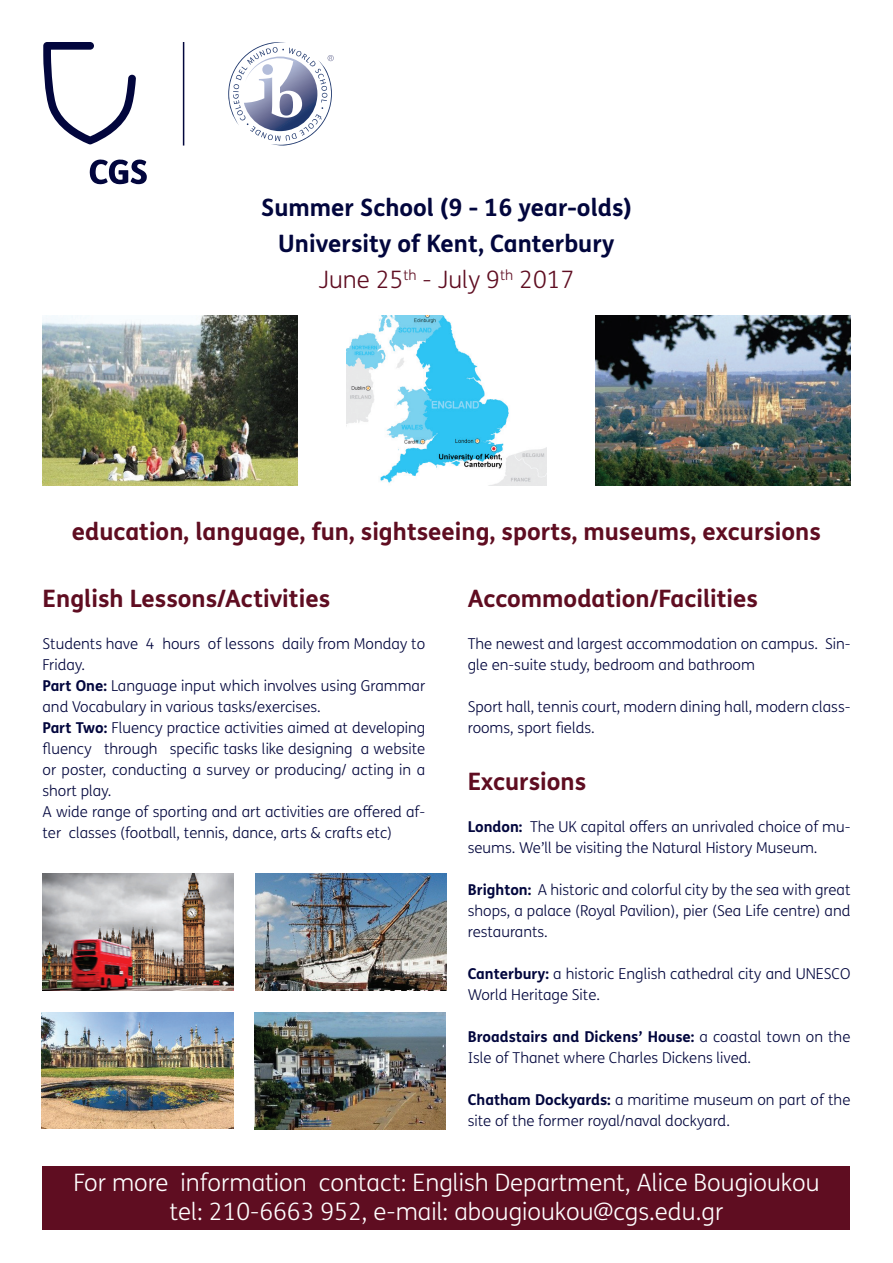
<style>
.page{position:relative;width:893px;height:1263px;background:#fff}
.page>*{position:absolute;margin:0;border:0;box-sizing:border-box;transform-origin:0 0}
.t1{font:700 24px "FS Me Pro";color:#5f0d21}
.t2{font:300 24px/28.8px "FS Me Pro";color:#fff;text-align:center}
.t3{font:700 24px/36px "FS Me Pro";color:#02063d;text-align:center}
.t4{font:300 15px/21px "FS Me Pro";color:#02063d}
.s1{font-weight:300;color:#5f0d21}
.s2{font-weight:700}
</style>
<div class="page">
<div style="left:43px;top:1166px;width:807px;height:63px;background:#5f0d21"></div>
<svg style="left:228px;top:42px;width:106px;height:104px"></svg>
<svg style="left:43px;top:42px;width:93px;height:102px"></svg>
<svg style="left:90px;top:159px;width:57px;height:25px"></svg>
<hr style="left:183px;top:42px;width:1px;height:104px;background:#02063d">
<img style="left:43px;top:315px;width:255px;height:170px">
<img style="left:346px;top:315px;width:201px;height:170px">
<img style="left:595px;top:315px;width:255px;height:170px">
<img style="left:43px;top:873px;width:191px;height:117px">
<img style="left:255px;top:874px;width:191px;height:116px">
<img style="left:42px;top:1012px;width:191px;height:117px">
<img style="left:254px;top:1012px;width:192px;height:117px">
<h1 class="t3" style="left:261px;top:188px;width:372px">Summer School (9 - 16 year-olds)<br>University of Kent, Canterbury<br><span class="s1">June 25</span><sup>th</sup> <span class="s1">- July 9</span><sup>th</sup> <span class="s1">2017</span></h1>
<h1 class="t1" style="left:72px;top:513px;width:751px">education, language, fun, sightseeing, sports, museums, excursions</h1>
<h1 class="t1" style="left:43px;top:580px;width:289px">English Lessons/Activities</h1>
<p class="t4" style="left:43px;top:633px;width:384px">Students have 4 hours of lessons daily from Monday to Friday.<br><span class="s2">Part One:</span> Language input which involves using Grammar and Vocabulary in various tasks/exercises.<br><span class="s2">Part Two:</span> Fluency practice activities aimed at developing fluency through specific tasks like designing a website or poster, conducting a survey or producing/ acting in a short play.<br>A wide range of sporting and art activities are offered af&shy;ter classes (football, tennis, dance, arts &amp; crafts etc)</p>
<h1 class="t1" style="left:468px;top:580px;width:292px">Accommodation/Facilities</h1>
<p class="t4" style="left:468px;top:633px;width:384px">The newest and largest accommodation on campus. Sin&shy;gle en-suite study, bedroom and bathroom</p>
<p class="t4" style="left:468px;top:696px;width:384px">Sport hall, tennis court, modern dining hall, modern class&shy;rooms, sport fields.</p>
<h1 class="t1" style="left:468px;top:763px;width:120px">Excursions</h1>
<p class="t4" style="left:468px;top:816px;width:384px"><span class="s2">London:</span> The UK capital offers an unrivaled choice of mu&shy;seums. We’ll be visiting the Natural History Museum.</p>
<p class="t4" style="left:468px;top:879px;width:384px;text-align:justify"><span class="s2">Brighton:</span> A historic and colorful city by the sea with great shops, a palace (Royal Pavilion), pier (Sea Life centre) and restaurants.</p>
<p class="t4" style="left:468px;top:963px;width:384px"><span class="s2">Canterbury:</span> a historic English cathedral city and UNESCO<br>World Heritage Site.</p>
<p class="t4" style="left:468px;top:1026px;width:384px"><span class="s2">Broadstairs and Dickens’ House:</span> a coastal town on the<br>Isle of Thanet where Charles Dickens lived.</p>
<p class="t4" style="left:468px;top:1089px;width:384px"><span class="s2">Chatham Dockyards:</span> a maritime museum on part of the site of the former royal/naval dockyard.</p>
<h1 class="t2" style="left:73px;top:1167px;width:748px">For more information contact: English Department, Alice Bougioukou tel: 210-6663 952, e-mail: abougioukou@cgs.edu.gr</h1>
</div>
